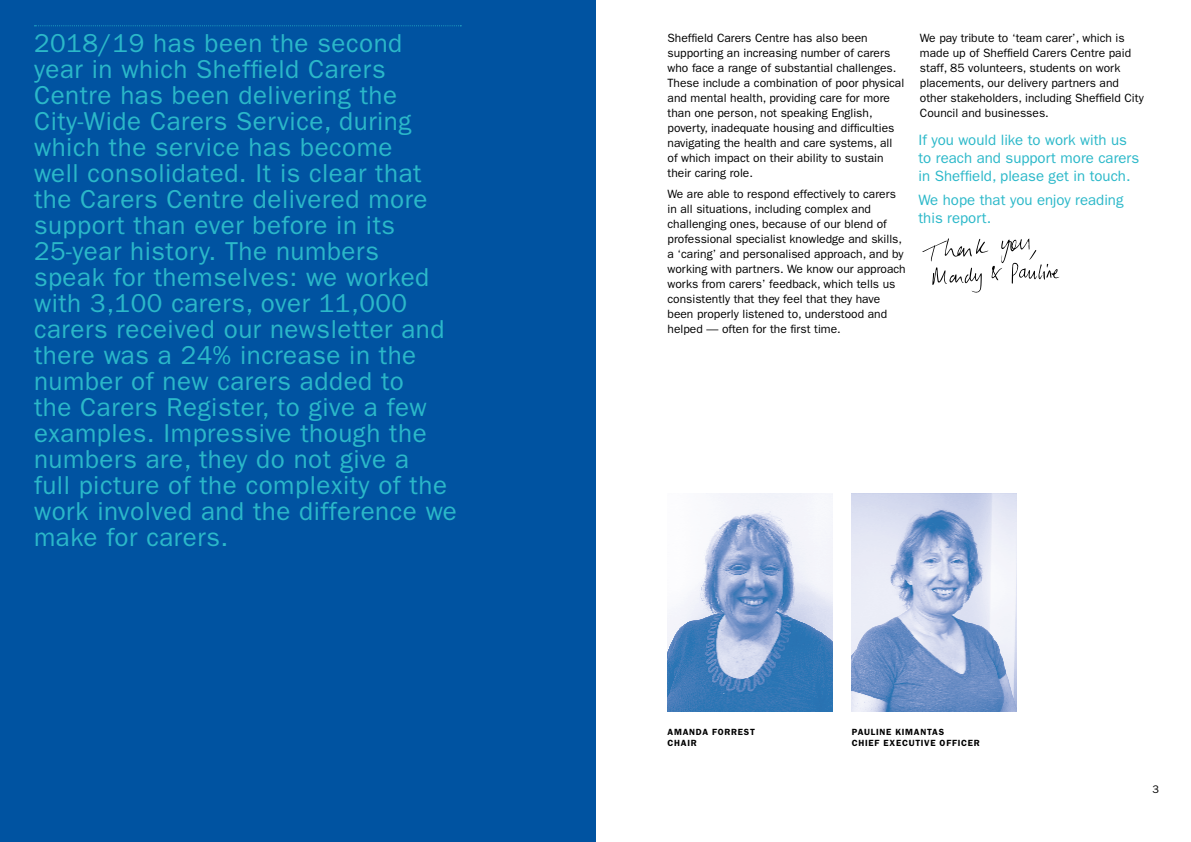
<style>
.page{position:relative;width:1191px;height:842px;background:#fff}
.page>*{position:absolute;margin:0;border:0;box-sizing:border-box;transform-origin:0 0}
.t1{font:26px/26px "ITC Franklin Gothic Std";letter-spacing:.02em;color:#2bb8c9}
.t2{font:15px/18px "ITC Franklin Gothic Std";color:#2bb8c9}
.t3{font:12px/15px "ITC Franklin Gothic Std";color:#000}
.t4{font:11px "ITC Franklin Gothic Std";color:#000}
.t5{font:600 9px/11px "ITC Franklin Gothic Std";letter-spacing:.08em;color:#000}
</style>
<div class="page">
<img style="left:668px;top:494px;width:164px;height:218px">
<img style="left:851px;top:494px;width:165px;height:218px">
<div style="left:0;top:0;width:595px;height:842px;background:#0053a1"></div>
<svg style="left:35px;top:25px;width:426px;height:1px"></svg>
<svg style="left:922px;top:238px;width:137px;height:55px"></svg>
<p class="t1" style="left:34px;top:30px;width:424px">2018/19 has been the second year in which Sheffield Carers<br>Centre has been delivering the<br>City-Wide Carers Service, during which the service has become<br>well consolidated. It is clear that the Carers Centre delivered more support than ever before in its<br>25-year history. The numbers<br>speak for themselves: we worked with 3,100 carers, over 11,000 carers received our newsletter and there was a 24% increase in the number of new carers added to<br>the Carers Register, to give a few examples. Impressive though the numbers are, they do not give a<br>full picture of the complexity of the work involved and the difference we make for carers.</p>
<p class="t3" style="left:667px;top:31px;width:238px">Sheffield Carers Centre has also been supporting an increasing number of carers who face a range of substantial challenges.<br>These include a combination of poor physical and mental health, providing care for more than one person, not speaking English, poverty, inadequate housing and difficulties navigating the health and care systems, all of which impact on their ability to sustain their caring role.</p>
<p class="t3" style="left:667px;top:186px;width:240px">We are able to respond effectively to carers in all situations, including complex and challenging ones, because of our blend of professional specialist knowledge and skills, a ‘caring’ and personalised approach, and by working with partners. We know our approach works from carers’ feedback, which tells us consistently that they feel that they have been properly listened to, understood and helped — often for the first time.</p>
<p class="t3" style="left:920px;top:31px;width:225px">We pay tribute to ‘team carer’, which is made up of Sheffield Carers Centre paid staff, 85 volunteers, students on work placements, our delivery partners and other stakeholders, including Sheffield City Council and businesses.</p>
<p class="t2" style="left:918px;top:131px;width:222px">If you would like to work with us to reach and support more carers in Sheffield, please get in touch.</p>
<p class="t2" style="left:918px;top:191px;width:206px">We hope that you enjoy reading this report.</p>
<p class="t5" style="left:667px;top:726px;width:89px">AMANDA FORREST<br>CHAIR</p>
<p class="t5" style="left:851px;top:726px;width:129px">PAULINE KIMANTAS<br>CHIEF EXECUTIVE OFFICER</p>
<p class="t4" style="left:1152px;top:783px;width:8px">3</p>
</div>
